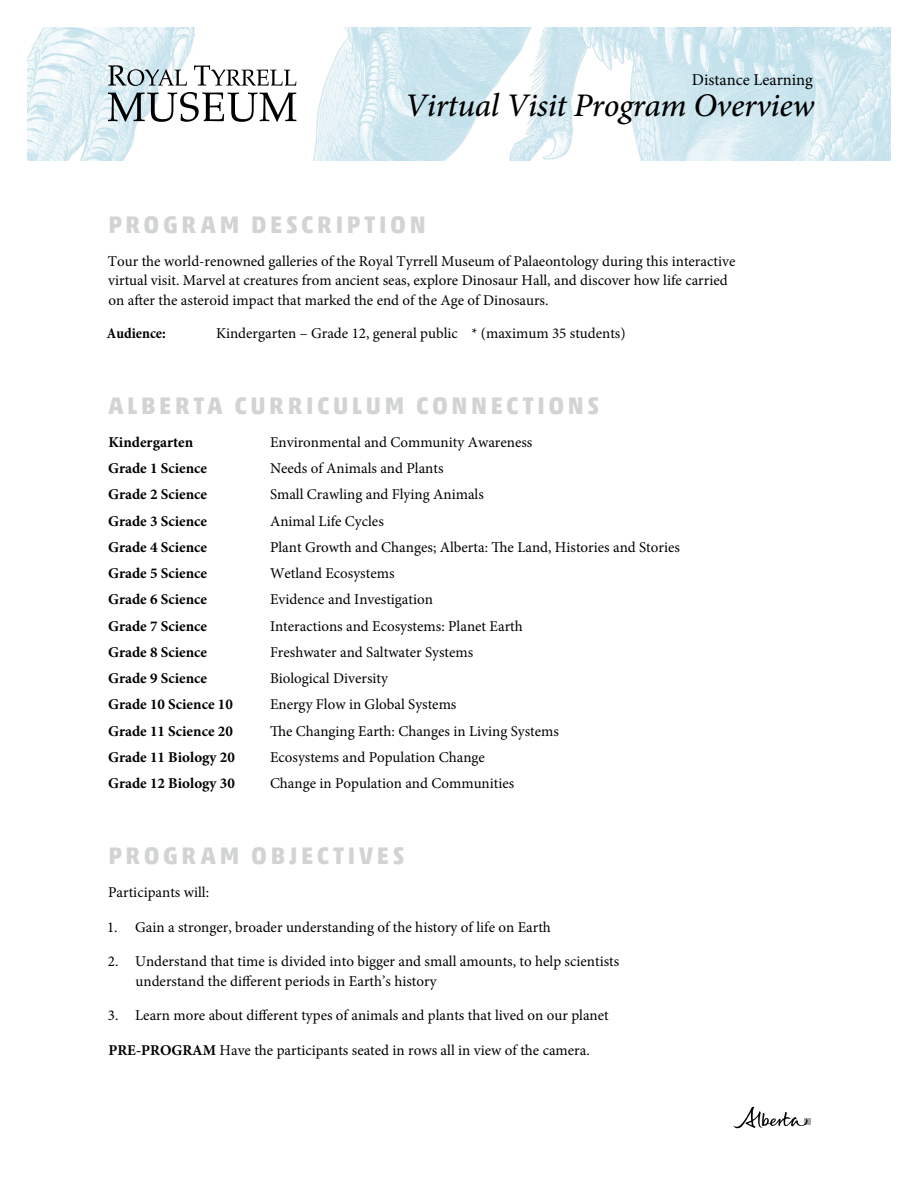
<style>
.page{position:relative;width:918px;height:1188px;background:#fff}
.page>*{position:absolute;margin:0;border:0;box-sizing:border-box;transform-origin:0 0}
.t1{font:italic 500 33px "Minion Pro";letter-spacing:-.01em;color:#000}
.t2{font:700 24px "Akko Pro";letter-spacing:.15em;color:#d1d3d4}
.t3{font:16.5px "Minion Pro";color:#000}
.t4{font:15px/19.5px "Minion Pro";color:#000}
.t5{font:700 15px "Minion Pro";color:#000}
.t6{font:700 condensed 15px "Minion Pro";color:#000}
.s1{font-weight:700}
</style>
<div class="page">
<img style="left:27px;top:27px;width:864px;height:133px">
<div style="left:804px;top:1118px;width:7px;height:7px;background:#a7a9ac"></div>
<svg style="left:734px;top:1106px;width:74px;height:23px"></svg>
<svg style="left:108px;top:65px;width:79px;height:21px"></svg>
<svg style="left:194px;top:65px;width:102px;height:21px"></svg>
<svg style="left:108px;top:92px;width:188px;height:30px"></svg>
<p class="t3" style="left:692px;top:68px;width:123px">Distance Learning</p>
<h1 class="t1" style="left:405px;top:83px;width:411px">Virtual Visit Program Overview</h1>
<h2 class="t2" style="left:108px;top:210px;width:319px">PROGRAM DESCRIPTION</h2>
<p class="t4" style="left:108px;top:251px;width:629px">Tour the world-renowned galleries of the Royal Tyrrell Museum of Palaeontology during this interactive virtual visit. Marvel at creatures from ancient seas, explore Dinosaur Hall, and discover how life carried on after the asteroid impact that marked the end of the Age of Dinosaurs.</p>
<p class="t6" style="left:107px;top:323px;width:60px">Audience:</p>
<p class="t4" style="left:216px;top:323px;width:411px">Kindergarten – Grade 12, general public * (maximum 35 students)</p>
<h2 class="t2" style="left:108px;top:391px;width:492px">ALBERTA CURRICULUM CONNECTIONS</h2>
<p class="t5" style="left:108px;top:432px;width:86px">Kindergarten</p>
<p class="t4" style="left:270px;top:433px;width:264px">Environmental and Community Awareness</p>
<p class="t5" style="left:108px;top:458px;width:100px">Grade 1 Science</p>
<p class="t4" style="left:270px;top:459px;width:175px">Needs of Animals and Plants</p>
<p class="t5" style="left:108px;top:484px;width:100px">Grade 2 Science</p>
<p class="t4" style="left:270px;top:485px;width:215px">Small Crawling and Flying Animals</p>
<p class="t5" style="left:108px;top:510px;width:100px">Grade 3 Science</p>
<p class="t4" style="left:270px;top:511px;width:115px">Animal Life Cycles</p>
<p class="t5" style="left:108px;top:537px;width:100px">Grade 4 Science</p>
<p class="t4" style="left:270px;top:538px;width:412px">Plant Growth and Changes; Alberta: The Land, Histories and Stories</p>
<p class="t5" style="left:108px;top:563px;width:100px">Grade 5 Science</p>
<p class="t4" style="left:270px;top:564px;width:126px">Wetland Ecosystems</p>
<p class="t5" style="left:108px;top:589px;width:100px">Grade 6 Science</p>
<p class="t4" style="left:270px;top:590px;width:165px">Evidence and Investigation</p>
<p class="t5" style="left:108px;top:615px;width:100px">Grade 7 Science</p>
<p class="t4" style="left:270px;top:616px;width:254px">Interactions and Ecosystems: Planet Earth</p>
<p class="t5" style="left:108px;top:642px;width:100px">Grade 8 Science</p>
<p class="t4" style="left:270px;top:643px;width:205px">Freshwater and Saltwater Systems</p>
<p class="t5" style="left:108px;top:668px;width:100px">Grade 9 Science</p>
<p class="t4" style="left:270px;top:669px;width:120px">Biological Diversity</p>
<p class="t5" style="left:108px;top:694px;width:126px">Grade 10 Science 10</p>
<p class="t4" style="left:270px;top:695px;width:188px">Energy Flow in Global Systems</p>
<p class="t5" style="left:108px;top:720px;width:126px">Grade 11 Science 20</p>
<p class="t4" style="left:270px;top:721px;width:291px">The Changing Earth: Changes in Living Systems</p>
<p class="t5" style="left:108px;top:747px;width:128px">Grade 11 Biology 20</p>
<p class="t4" style="left:270px;top:748px;width:216px">Ecosystems and Population Change</p>
<p class="t5" style="left:108px;top:773px;width:128px">Grade 12 Biology 30</p>
<p class="t4" style="left:270px;top:774px;width:246px">Change in Population and Communities</p>
<h2 class="t2" style="left:108px;top:841px;width:298px">PROGRAM OBJECTIVES</h2>
<p class="t4" style="left:108px;top:883px;width:102px">Participants will:</p>
<p class="t4" style="left:107px;top:917px;width:445px">1. Gain a stronger, broader understanding of the history of life on Earth</p>
<p class="t4" style="left:136px;top:952px;width:485px;text-indent:-28px">2. Understand that time is divided into bigger and small amounts, to help scientists understand the different periods in Earth’s history</p>
<p class="t4" style="left:108px;top:1006px;width:502px">3. Learn more about different types of animals and plants that lived on our planet</p>
<p class="t4" style="left:108px;top:1040px;width:483px"><span class="s1">PRE-PROGRAM</span> Have the participants seated in rows all in view of the camera.</p>
</div>
